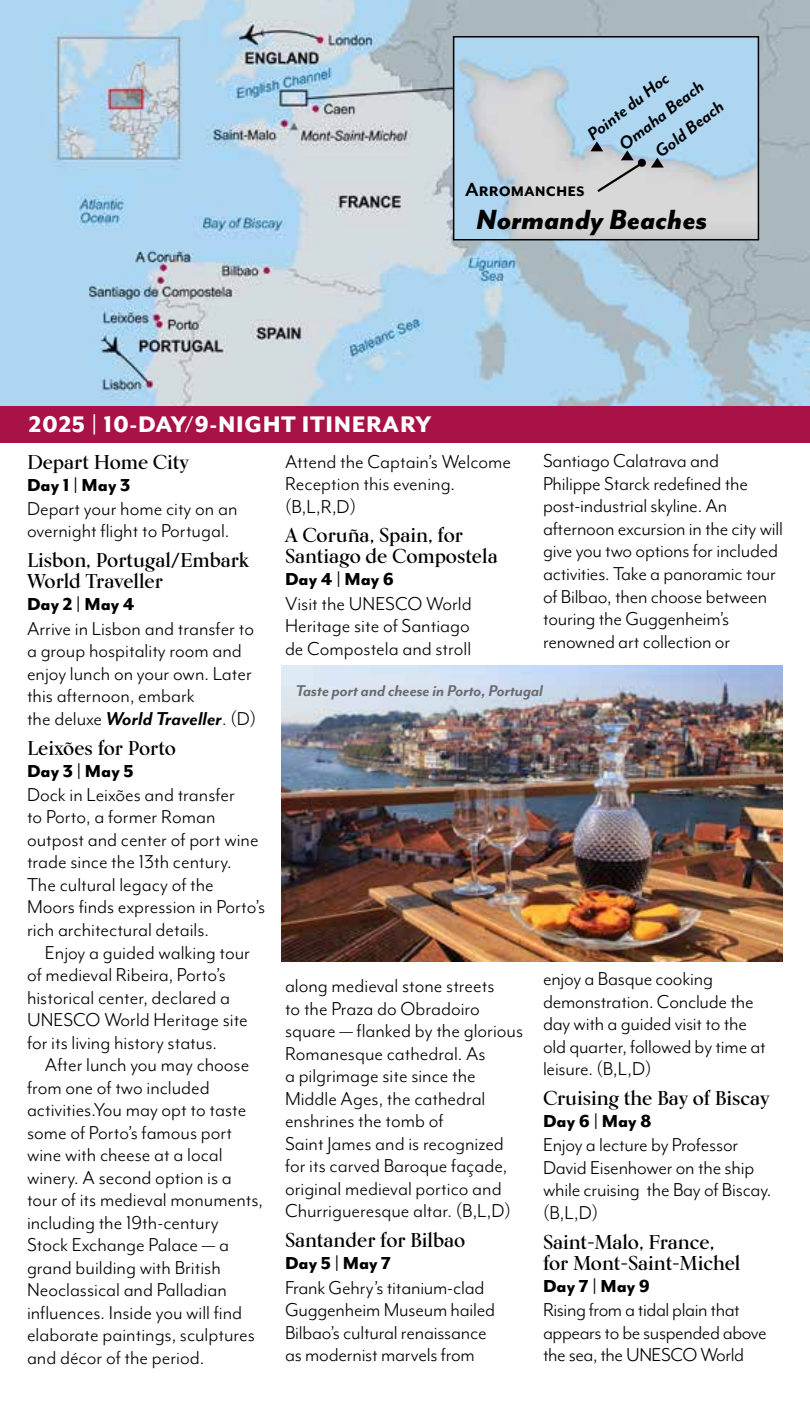
<style>
.page{position:relative;width:810px;height:1404px;background:#fff}
.page>*{position:absolute;margin:0;border:0;box-sizing:border-box;transform-origin:0 0}
.t1{font:italic 800 32px "Mr Eaves Mod OT";color:#000}
.t2{font:800 26px "Mr Eaves Mod OT";letter-spacing:.025em;color:#fff}
.t3{font:700 22px "Mr Eaves Mod OT";color:#000}
.t4{font:21.6px/22.6px "Mr Eaves Mod OT";color:#000}
.t5{font:21.6px/22.6px "Mr Eaves Mod OT";letter-spacing:-.02em;color:#000}
.t6{font:700 20px/21px "Kumlien Pro";color:#000}
.t7{font:800 20px "Mr Eaves Mod OT";color:#000}
.t8{font:italic 700 20px "Mr Eaves Mod OT";color:#000}
.t9{font:italic 700 18px "Mr Eaves Mod OT";letter-spacing:-.005em;color:#696a6c}
.s1{font-weight:700;font-style:italic}
</style>
<div class="page">
<img style="left:0;top:0;width:810px;height:406px">
<div style="left:0;top:406px;width:810px;height:37px;background:#a81246"></div>
<img style="left:282px;top:665px;width:501px;height:297px">
<img style="left:456px;top:39px;width:300px;height:198px">
<div style="left:453px;top:36px;width:306px;height:204px;border:2px solid #000"></div>
<svg style="left:651px;top:158px;width:13px;height:10px"></svg>
<svg style="left:590px;top:141px;width:55px;height:53px"></svg>
<div style="left:638px;top:159px;width:8px;height:8px;background:#000;border-radius:50%"></div>
<p class="t8" style="left:583px;top:128px;width:100px;rotate:-38deg">Pointe du Hoc</p>
<p class="t8" style="left:614px;top:137px;width:104px;rotate:-38deg">Omaha Beach</p>
<p class="t8" style="left:650px;top:145px;width:84px;rotate:-38deg">Gold Beach</p>
<p class="t3" style="left:465px;top:177px;width:121px">Arromanches</p>
<h1 class="t1" style="left:476px;top:201px;width:233px">Normandy Beaches</h1>
<p class="t2" style="left:29px;top:409px;width:404px">2025 | 10-DAY/9-NIGHT ITINERARY</p>
<p class="t6" style="left:27px;top:451px;width:163px">Depart Home City</p>
<p class="t7" style="left:27px;top:473px;width:105px">Day 1 | May 3</p>
<p class="t4" style="left:27px;top:497px;width:212px">Depart your home city on an overnight flight to Portugal.</p>
<p class="t6" style="left:27px;top:549px;width:224px">Lisbon, Portugal/Embark<br>World Traveller</p>
<p class="t7" style="left:27px;top:593px;width:109px">Day 2 | May 4</p>
<p class="t4" style="left:27px;top:617px;width:231px">Arrive in Lisbon and transfer to a group hospitality room and enjoy lunch on your own. Later this afternoon, embark<br>the deluxe <span class="s1">World Traveller</span>. (D)</p>
<p class="t6" style="left:27px;top:737px;width:151px">Leixões for Porto</p>
<p class="t7" style="left:27px;top:759px;width:108px">Day 3 | May 5</p>
<p class="t4" style="left:27px;top:783px;width:240px">Dock in Leixões and transfer<br>to Porto, a former Roman outpost and center of port wine trade since the 13th century.<br>The cultural legacy of the<br>Moors finds expression in Porto’s rich architectural details.</p>
<p class="t4" style="left:27px;top:941px;width:225px;text-indent:18px">Enjoy a guided walking tour of medieval Ribeira, Porto’s historical center, declared a<br>UNESCO World Heritage site for its living history status.</p>
<p class="t4" style="left:27px;top:1053px;width:238px;text-indent:18px">After lunch you may choose from one of two included activities.You may opt to taste some of Porto’s famous port wine with cheese at a local winery. A second option is a tour of its medieval monuments, including the 19th‑century<br>Stock Exchange Palace — a grand building with British<br>Neoclassical and Palladian influences. Inside you will find elaborate paintings, sculptures and décor of the period.</p>
<p class="t4" style="left:543px;top:450px;width:241px">Santiago Calatrava and<br>Philippe Starck redefined the post‑industrial skyline. An afternoon excursion in the city will give you two options for included activities. Take a panoramic tour of Bilbao, then choose between touring the Guggenheim’s renowned art collection or</p>
<p class="t4" style="left:285px;top:450px;width:228px">Attend the Captain’s Welcome<br>Reception this evening. (B,L,R,D)</p>
<p class="t6" style="left:285px;top:525px;width:214px">A Coruña, Spain, for<br>Santiago de Compostela</p>
<p class="t7" style="left:285px;top:568px;width:111px">Day 4 | May 6</p>
<p class="t4" style="left:285px;top:592px;width:188px;text-align:justify">Visit the UNESCO World Heritage site of Santiago de Compostela and stroll</p>
<p class="t9" style="left:296px;top:681px;width:249px">Taste port and cheese in Porto, Portugal</p>
<p class="t4" style="left:543px;top:967px;width:224px">enjoy a Basque cooking demonstration. Conclude the day with a guided visit to the old quarter, followed by time at leisure. (B,L,D)</p>
<p class="t6" style="left:543px;top:1087px;width:228px">Cruising the Bay of Biscay</p>
<p class="t7" style="left:543px;top:1109px;width:110px">Day 6 | May 8</p>
<p class="t4" style="left:543px;top:1133px;width:230px">Enjoy a lecture by Professor<br>David Eisenhower on the ship while cruising the Bay of Biscay. (B,L,D)</p>
<p class="t6" style="left:543px;top:1231px;width:199px">Saint-Malo, France, for Mont-Saint-Michel</p>
<p class="t7" style="left:543px;top:1274px;width:109px">Day 7 | May 9</p>
<p class="t5" style="left:543px;top:1298px;width:225px">Rising from a tidal plain that appears to be suspended above the sea, the UNESCO World</p>
<p class="t4" style="left:285px;top:974px;width:240px">along medieval stone streets<br>to the Praza do Obradoiro square — flanked by the glorious<br>Romanesque cathedral. As<br>a pilgrimage site since the<br>Middle Ages, the cathedral enshrines the tomb of<br>Saint James and is recognized for its carved Baroque façade, original medieval portico and<br>Churrigueresque altar. (B,L,D)</p>
<p class="t6" style="left:285px;top:1229px;width:182px">Santander for Bilbao</p>
<p class="t7" style="left:285px;top:1252px;width:108px">Day 5 | May 7</p>
<p class="t4" style="left:285px;top:1276px;width:212px">Frank Gehry’s titanium-clad<br>Guggenheim Museum hailed<br>Bilbao’s cultural renaissance as modernist marvels from</p>
</div>
